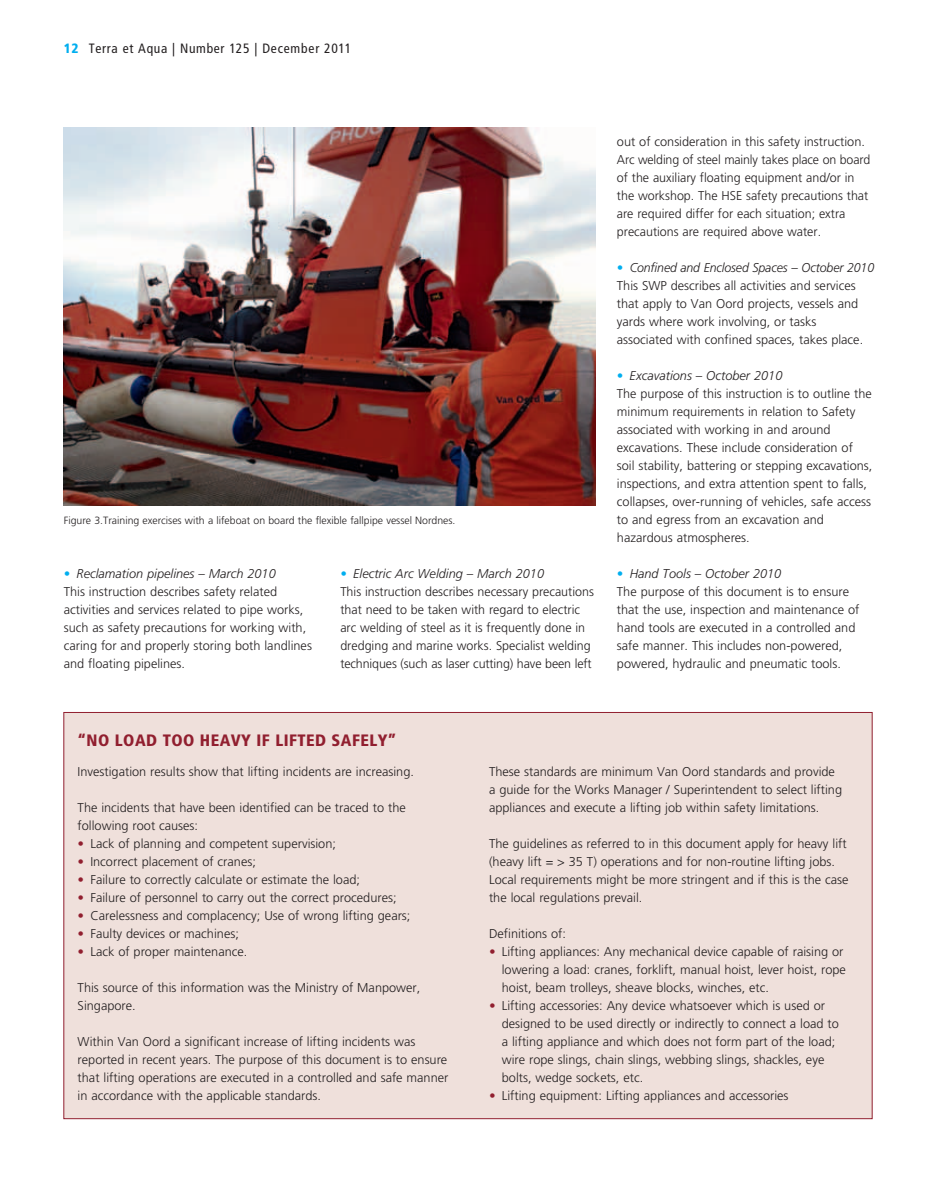
<style>
.page{position:relative;width:936px;height:1191px;background:#fff}
.page>*{position:absolute;margin:0;border:0;box-sizing:border-box;transform-origin:0 0}
.t1{font:900 condensed 16.5px "Frutiger";letter-spacing:.025em;color:#911f2f}
.t2{font:condensed 13.5px "Frutiger";letter-spacing:.05em;color:#231f20}
.t3{font:300 12.75px/18px "Frutiger";color:#231f20}
.t4{font:300 10.5px "Frutiger";color:#231f20}
.s1{font-weight:900;color:#00aeef}
.s2{font-style:italic;color:#00aeef}
.s3{font-style:italic}
.s4{font-style:italic;color:#911f2f}
</style>
<div class="page">
<img style="left:64px;top:127px;width:531px;height:379px">
<div style="left:63px;top:712px;width:809px;height:407px;background:#efe0db;border:1px solid #911f2f"></div>
<p class="t2" style="left:64px;top:41px;width:289px"><span class="s1">12</span> Terra et Aqua | Number 125 | December 2011</p>
<p class="t4" style="left:64px;top:514px;width:393px">Figure 3.Training exercises with a lifeboat on board the flexible fallpipe vessel Nordnes.</p>
<p class="t3" style="left:64px;top:564px;width:249px"><span class="s2">•</span> <span class="s3">Reclamation pipelines – March 2010<br></span>This instruction describes safety related activities and services related to pipe works, such as safety precautions for working with, caring for and properly storing both landlines and floating pipelines.</p>
<p class="t3" style="left:340px;top:564px;width:255px"><span class="s2">•</span> <span class="s3">Electric Arc Welding – March 2010<br></span>This instruction describes necessary precautions that need to be taken with regard to electric arc welding of steel as it is frequently done in dredging and marine works. Specialist welding techniques (such as laser cutting) have been left</p>
<p class="t3" style="left:617px;top:132px;width:255px">out of consideration in this safety instruction.<br>Arc welding of steel mainly takes place on board of the auxiliary floating equipment and/or in the workshop. The HSE safety precautions that are required differ for each situation; extra precautions are required above water.</p>
<p class="t3" style="left:617px;top:258px;width:259px"><span class="s2">•</span> <span class="s3">Confined and Enclosed Spaces – October 2010<br></span>This SWP describes all activities and services that apply to Van Oord projects, vessels and yards where work involving, or tasks associated with confined spaces, takes place.</p>
<p class="t3" style="left:617px;top:366px;width:257px"><span class="s2">•</span> <span class="s3">Excavations – October 2010<br></span>The purpose of this instruction is to outline the minimum requirements in relation to Safety associated with working in and around excavations. These include consideration of soil stability, battering or stepping excavations, inspections, and extra attention spent to falls, collapses, over-running of vehicles, safe access to and egress from an excavation and hazardous atmospheres.</p>
<p class="t3" style="left:617px;top:564px;width:244px"><span class="s2">•</span> <span class="s3">Hand Tools – October 2010<br></span>The purpose of this document is to ensure that the use, inspection and maintenance of hand tools are executed in a controlled and safe manner. This includes non-powered, powered, hydraulic and pneumatic tools.</p>
<p class="t1" style="left:78px;top:730px;width:320px">“NO LOAD TOO HEAVY IF LIFTED SAFELY”</p>
<p class="t3" style="left:78px;top:762px;width:338px">Investigation results show that lifting incidents are increasing.</p>
<p class="t3" style="left:78px;top:798px;width:330px">The incidents that have been identified can be traced to the following root causes:</p>
<p class="t3" style="left:78px;top:834px;width:260px"><span class="s4">•</span> Lack of planning and competent supervision;</p>
<p class="t3" style="left:78px;top:852px;width:180px"><span class="s4">•</span> Incorrect placement of cranes;</p>
<p class="t3" style="left:78px;top:870px;width:284px"><span class="s4">•</span> Failure to correctly calculate or estimate the load;</p>
<p class="t3" style="left:78px;top:888px;width:320px"><span class="s4">•</span> Failure of personnel to carry out the correct procedures;</p>
<p class="t3" style="left:78px;top:906px;width:334px"><span class="s4">•</span> Carelessness and complacency; Use of wrong lifting gears;</p>
<p class="t3" style="left:78px;top:924px;width:163px"><span class="s4">•</span> Faulty devices or machines;</p>
<p class="t3" style="left:78px;top:942px;width:171px"><span class="s4">•</span> Lack of proper maintenance.</p>
<p class="t3" style="left:78px;top:978px;width:344px">This source of this information was the Ministry of Manpower,<br>Singapore.</p>
<p class="t3" style="left:78px;top:1032px;width:372px">Within Van Oord a significant increase of lifting incidents was reported in recent years. The purpose of this document is to ensure that lifting operations are executed in a controlled and safe manner in accordance with the applicable standards.</p>
<p class="t3" style="left:489px;top:762px;width:354px">These standards are minimum Van Oord standards and provide a guide for the Works Manager / Superintendent to select lifting appliances and execute a lifting job within safety limitations.</p>
<p class="t3" style="left:489px;top:834px;width:361px">The guidelines as referred to in this document apply for heavy lift (heavy lift = &gt; 35 T) operations and for non-routine lifting jobs.<br>Local requirements might be more stringent and if this is the case the local regulations prevail.</p>
<p class="t3" style="left:489px;top:924px;width:78px">Definitions of:</p>
<p class="t3" style="left:502px;top:942px;width:345px;text-indent:-13px"><span class="s4">•</span> Lifting appliances: Any mechanical device capable of raising or lowering a load: cranes, forklift, manual hoist, lever hoist, rope hoist, beam trolleys, sheave blocks, winches, etc.</p>
<p class="t3" style="left:502px;top:996px;width:338px;text-indent:-13px"><span class="s4">•</span> Lifting accessories: Any device whatsoever which is used or designed to be used directly or indirectly to connect a load to a lifting appliance and which does not form part of the load; wire rope slings, chain slings, webbing slings, shackles, eye bolts, wedge sockets, etc.</p>
<p class="t3" style="left:489px;top:1086px;width:301px"><span class="s4">•</span> Lifting equipment: Lifting appliances and accessories</p>
</div>
